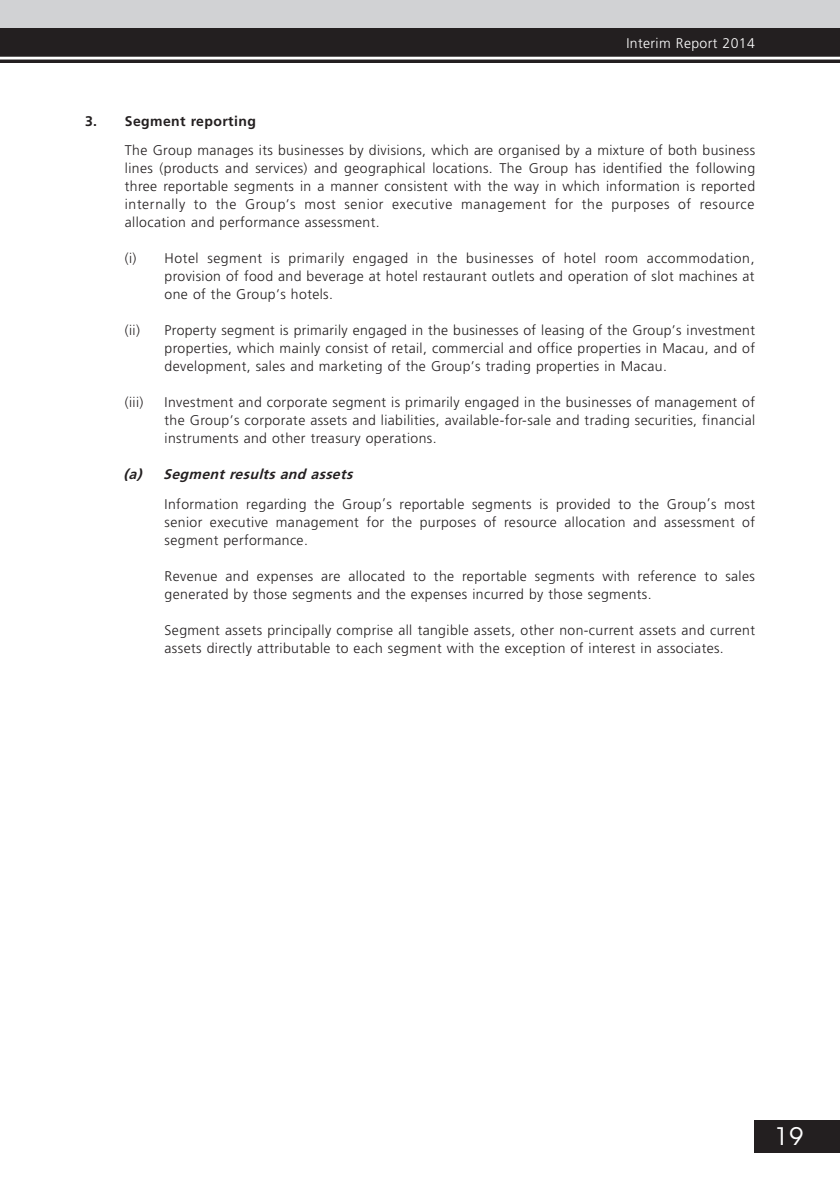
<style>
.page{position:relative;width:840px;height:1191px;background:#fff}
.page>*{position:absolute;margin:0;border:0;box-sizing:border-box;transform-origin:0 0}
.t1{font:24px "ITC Avant Garde Std";color:#fff}
.Notes{font:300 14px/18px "Frutiger LT Std";letter-spacing:.03em;color:#231f20;text-align:justify}
.Notes_HD2{font:italic 700 14px "Frutiger LT Std";color:#231f20}
.Notes_HD1{font:700 14px "Frutiger LT Std";letter-spacing:.03em;color:#231f20}
.t2{font:300 14px "Frutiger LT Std";letter-spacing:.03em;color:#fff}
</style>
<div class="page">
<div style="left:0;top:0;width:839px;height:42px;background:#d1d2d4"></div>
<div style="left:0;top:28px;width:839px;height:34px;background:#231f20"></div>
<hr style="left:0;top:57px;width:839px;height:2px;background:#fff">
<div style="left:754px;top:1120px;width:85px;height:32px;background:#231f20"></div>
<p class="t2" style="left:626px;top:35px;width:130px">Interim Report 2014</p>
<p class="Notes_HD1" style="left:85px;top:113px;width:172px">3. Segment reporting</p>
<p class="Notes" style="left:125px;top:142px;width:631px">The Group manages its businesses by divisions, which are organised by a mixture of both business lines (products and services) and geographical locations. The Group has identified the following three reportable segments in a manner consistent with the way in which information is reported internally to the Group’s most senior executive management for the purposes of resource allocation and performance assessment.</p>
<p class="Notes" style="left:164px;top:250px;width:591px;text-indent:-40px">(i) Hotel segment is primarily engaged in the businesses of hotel room accommodation, provision of food and beverage at hotel restaurant outlets and operation of slot machines at one of the Group’s hotels.</p>
<p class="Notes" style="left:164px;top:322px;width:591px;text-indent:-40px">(ii) Property segment is primarily engaged in the businesses of leasing of the Group’s investment properties, which mainly consist of retail, commercial and office properties in Macau, and of development, sales and marketing of the Group’s trading properties in Macau.</p>
<p class="Notes" style="left:125px;top:394px;width:20px">(iii)</p>
<p class="Notes" style="left:164px;top:394px;width:591px">Investment and corporate segment is primarily engaged in the businesses of management of the Group’s corporate assets and liabilities, available-for-sale and trading securities, financial instruments and other treasury operations.</p>
<p class="Notes_HD2" style="left:123px;top:466px;width:234px">(a) Segment results and assets</p>
<p class="Notes" style="left:164px;top:495px;width:591px">Information regarding the Group’s reportable segments is provided to the Group’s most senior executive management for the purposes of resource allocation and assessment of segment performance.</p>
<p class="Notes" style="left:164px;top:567px;width:591px">Revenue and expenses are allocated to the reportable segments with reference to sales generated by those segments and the expenses incurred by those segments.</p>
<p class="Notes" style="left:164px;top:621px;width:591px">Segment assets principally comprise all tangible assets, other non-current assets and current assets directly attributable to each segment with the exception of interest in associates.</p>
<h1 class="t1" style="left:774px;top:1121px;width:30px">19</h1>
</div>
